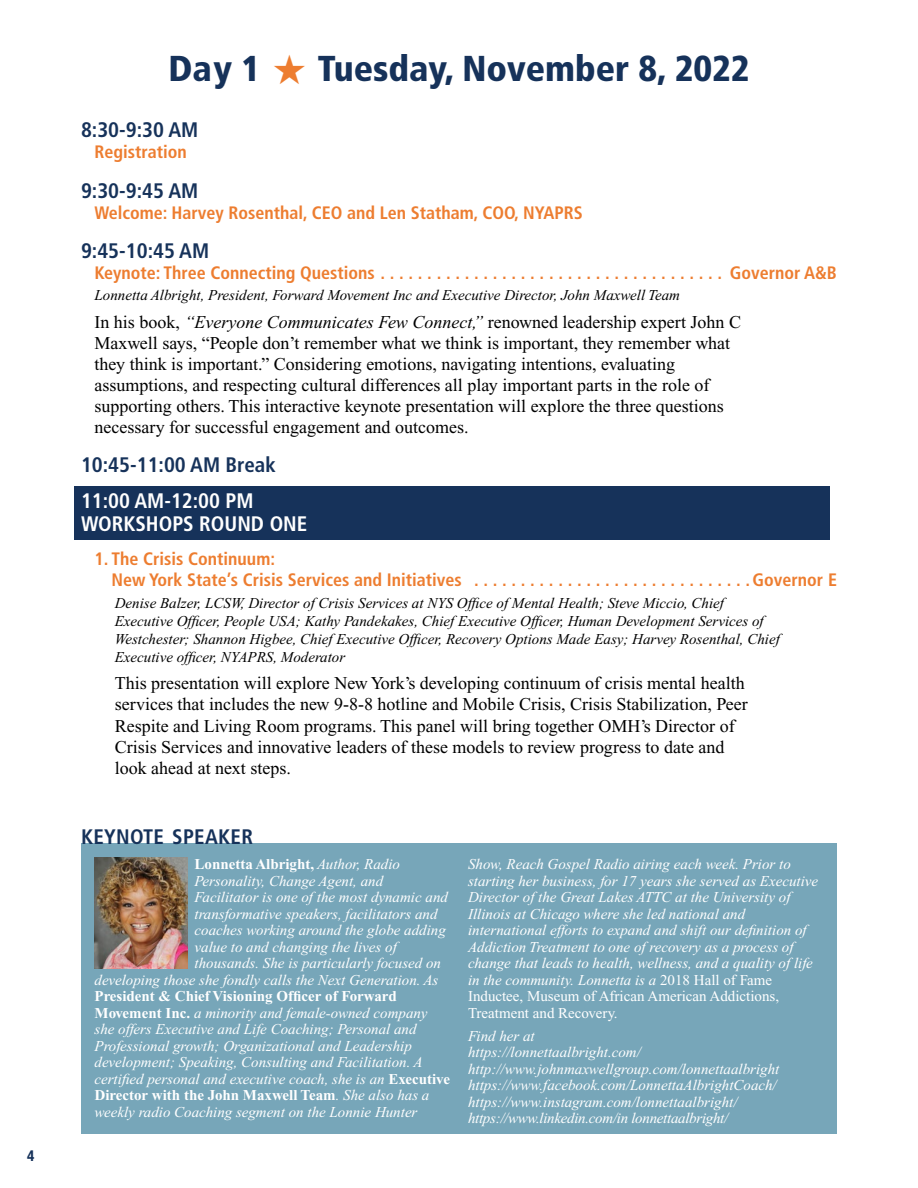
<style>
.page{position:relative;width:918px;height:1188px;background:#fff}
.page>*{position:absolute;margin:0;border:0;box-sizing:border-box;transform-origin:0 0}
.t1{font:900 condensed 36px "Frutiger";color:#16325a}
.t2{font:700 condensed 21px "Frutiger";color:#16325a}
.t3{font:700 condensed 21px/22.5px "Frutiger";color:#fff}
.t4{font:700 condensed 21px "Frutiger";letter-spacing:.015em;color:#16325a}
.t5{font:18px/21px "Times New Roman";color:#000}
.t6{font:700 condensed 18px/21px "Frutiger";color:#ed7d30}
.t7{font:italic 15px/16.5px "Times New Roman";color:#fff}
.t8{font:italic 15px/18px "Times New Roman";color:#000}
.t9{font:700 15px "Times New Roman";color:#fff}
.t10{font:700 condensed 15px "Helvetica Neue";color:#16325a}
.s1{font-style:italic}
.s2{font-weight:400;font-style:italic}
.s3{font-weight:700;font-style:normal}
.s4{font-style:normal}
</style>
<div class="page">
<div style="left:74px;top:486px;width:756px;height:53px;background:#16325a"></div>
<div style="left:81px;top:844px;width:756px;height:290px;background:#77a6b9"></div>
<img style="left:94px;top:857px;width:94px;height:112px">
<p class="t10" style="left:27px;top:1147px;width:9px">4</p>
<h1 class="t1" style="left:168px;top:47px;width:93px">Day 1</h1>
<h1 class="t1" style="left:318px;top:47px;width:433px">Tuesday, November 8, 2022</h1>
<h2 class="t2" style="left:81px;top:118px;width:119px">8:30-9:30 AM</h2>
<p class="t6" style="left:94px;top:142px;width:94px">Registration</p>
<h2 class="t2" style="left:81px;top:178px;width:119px">9:30-9:45 AM</h2>
<p class="t6" style="left:94px;top:202px;width:490px">Welcome: Harvey Rosenthal, CEO and Len Statham, COO, NYAPRS</p>
<h2 class="t2" style="left:81px;top:238px;width:130px">9:45-10:45 AM</h2>
<p class="t6" style="left:94px;top:262px;width:287px">Keynote: Three Connecting Questions......................................</p>
<p class="t6" style="left:730px;top:262px;width:109px">Governor A&amp;B</p>
<p class="t8" style="left:94px;top:286px;width:587px">Lonnetta Albright, President, Forward Movement Inc and Executive Director, John Maxwell Team</p>
<p class="t5" style="left:94px;top:312px;width:648px">In his book, <span class="s1">“Everyone Communicates Few Connect,”</span> renowned leadership expert John C Maxwell says, “People don’t remember what we think is important, they remember what they think is important.” Considering emotions, navigating intentions, evaluating assumptions, and respecting cultural differences all play important parts in the role of supporting others. This interactive keynote presentation will explore the three questions necessary for successful engagement and outcomes.</p>
<h2 class="t2" style="left:81px;top:453px;width:196px">10:45-11:00 AM Break</h2>
<h2 class="t3" style="left:81px;top:490px;width:228px">11:00 AM-12:00 PM<br>WORKSHOPS ROUND ONE</h2>
<p class="t6" style="left:112px;top:549px;width:364px;text-indent:-17px">1. The Crisis Continuum:<br>New York State’s Crisis Services and Initiatives ..............................</p>
<p class="t6" style="left:753px;top:570px;width:86px">Governor E</p>
<p class="t8" style="left:115px;top:594px;width:667px">Denise Balzer, LCSW, Director of Crisis Services at NYS Office of Mental Health; Steve Miccio, Chief Executive Officer, People USA; Kathy Pandekakes, Chief Executive Officer, Human Development Services of Westchester; Shannon Higbee, Chief Executive Officer, Recovery Options Made Easy; Harvey Rosenthal, Chief Executive officer, NYAPRS, Moderator</p>
<p class="t5" style="left:115px;top:673px;width:635px">This presentation will explore New York’s developing continuum of crisis mental health services that includes the new 9-8-8 hotline and Mobile Crisis, Crisis Stabilization, Peer Respite and Living Room programs. This panel will bring together OMH’s Director of Crisis Services and innovative leaders of these models to review progress to date and look ahead at next steps.</p>
<h2 class="t4" style="left:81px;top:824px;width:174px">KEYNOTE SPEAKER</h2>
<p class="t9" style="left:195px;top:856px;width:207px">Lonnetta Albright, <span class="s2">Author, Radio</span></p>
<p class="t7" style="left:195px;top:872px;width:190px">Personality, Change Agent, and</p>
<p class="t7" style="left:195px;top:889px;width:255px">Facilitator is one of the most dynamic and</p>
<p class="t7" style="left:195px;top:905px;width:244px">transformative speakers, facilitators and</p>
<p class="t7" style="left:195px;top:922px;width:253px">coaches working around the globe adding</p>
<p class="t7" style="left:195px;top:938px;width:204px">value to and changing the lives of</p>
<p class="t7" style="left:195px;top:955px;width:248px">thousands. She is particularly focused on</p>
<p class="t7" style="left:95px;top:971px;width:345px">developing those she fondly calls the Next Generation. As</p>
<p class="t7" style="left:95px;top:988px;width:357px"><span class="s3">President &amp; Chief Visioning Officer of Forward Movement Inc.</span> a minority and female-owned company she offers Executive and Life Coaching; Personal and Professional growth; Organizational and Leadership development; Speaking, Consulting and Facilitation. A certified personal and executive coach, she is an <span class="s3">Executive Director with the John Maxwell Team</span>. She also has a weekly radio Coaching segment on the Lonnie Hunter</p>
<p class="t7" style="left:468px;top:856px;width:352px">Show, Reach Gospel Radio airing each week. Prior to starting her business, for 17 years she served as Executive Director of the Great Lakes ATTC at the University of Illinois at Chicago where she led national and international efforts to expand and shift our definition of Addiction Treatment to one of recovery as a process of change that leads to health, wellness, and a quality of life in the community. Lonnetta is a <span class="s4">2018 Hall of Fame Inductee, Museum of African American Addictions, Treatment and Recovery.</span></p>
<p class="t7" style="left:468px;top:1028px;width:313px">Find her at<br>https://lonnettaalbright.com/ http://www.johnmaxwellgroup.com/lonnettaalbright https://www.facebook.com/LonnettaAlbrightCoach/ https://www.instagram.com/lonnettaalbright/ https://www.linkedin.com/in lonnettaalbright/</p>
</div>
